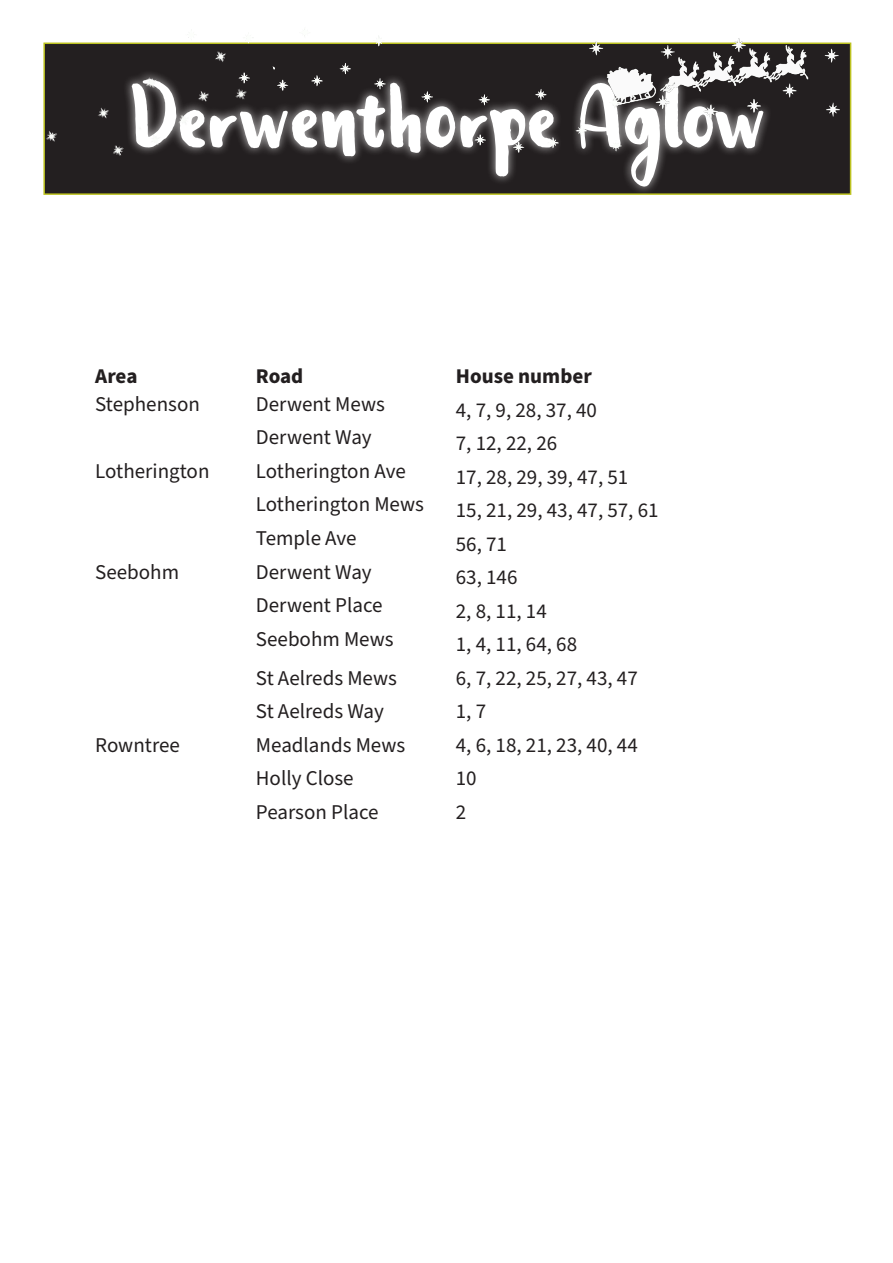
<style>
.page{position:relative;width:893px;height:1263px;background:#fff}
.page>*{position:absolute;margin:0;border:0;box-sizing:border-box;transform-origin:0 0}
.Head1{font:90px "Leira";color:#fff}
.t1{font:21px "Source Sans Pro";color:#231f20}
.t2{font:700 21px "Source Sans Pro";color:#231f20}
</style>
<div class="page">
<div style="left:44px;top:43px;width:807px;height:151px;background:#231f20"></div>
<div style="left:123px;top:70px;width:649px;height:125px;background:#fff;opacity:.75"></div>
<img style="left:578px;top:38px;width:269px;height:157px">
<img style="left:304px;top:29px;width:88px;height:166px">
<img style="left:43px;top:37px;width:281px;height:158px">
<img style="left:412px;top:87px;width:215px;height:108px">
<p class="Head1" style="left:130px;top:56px;width:637px">Derwenthorpe Aglow</p>
<p class="t2" style="left:95px;top:362px;width:44px">Area</p>
<p class="t2" style="left:256px;top:362px;width:49px">Road</p>
<p class="t2" style="left:456px;top:362px;width:138px">House number</p>
<p class="t1" style="left:95px;top:390px;width:106px">Stephenson</p>
<p class="t1" style="left:256px;top:390px;width:130px">Derwent Mews</p>
<p class="t1" style="left:456px;top:396px;width:143px">4, 7, 9, 28, 37, 40</p>
<p class="t1" style="left:256px;top:423px;width:117px">Derwent Way</p>
<p class="t1" style="left:456px;top:429px;width:103px">7, 12, 22, 26</p>
<p class="t1" style="left:95px;top:457px;width:116px">Lotherington</p>
<p class="t1" style="left:256px;top:457px;width:151px">Lotherington Ave</p>
<p class="t1" style="left:456px;top:463px;width:174px">17, 28, 29, 39, 47, 51</p>
<p class="t1" style="left:256px;top:490px;width:170px">Lotherington Mews</p>
<p class="t1" style="left:456px;top:496px;width:204px">15, 21, 29, 43, 47, 57, 61</p>
<p class="t1" style="left:256px;top:524px;width:102px">Temple Ave</p>
<p class="t1" style="left:456px;top:530px;width:53px">56, 71</p>
<p class="t1" style="left:95px;top:557px;width:85px">Seebohm</p>
<p class="t1" style="left:256px;top:557px;width:117px">Derwent Way</p>
<p class="t1" style="left:456px;top:563px;width:63px">63, 146</p>
<p class="t1" style="left:256px;top:591px;width:128px">Derwent Place</p>
<p class="t1" style="left:456px;top:597px;width:92px">2, 8, 11, 14</p>
<p class="t1" style="left:256px;top:624px;width:139px">Seebohm Mews</p>
<p class="t1" style="left:456px;top:630px;width:123px">1, 4, 11, 64, 68</p>
<p class="t1" style="left:256px;top:664px;width:143px">St Aelreds Mews</p>
<p class="t1" style="left:456px;top:664px;width:183px">6, 7, 22, 25, 27, 43, 47</p>
<p class="t1" style="left:256px;top:697px;width:129px">St Aelreds Way</p>
<p class="t1" style="left:456px;top:697px;width:32px">1, 7</p>
<p class="t1" style="left:95px;top:731px;width:86px">Rowntree</p>
<p class="t1" style="left:256px;top:731px;width:151px">Meadlands Mews</p>
<p class="t1" style="left:456px;top:731px;width:183px">4, 6, 18, 21, 23, 40, 44</p>
<p class="t1" style="left:256px;top:764px;width:99px">Holly Close</p>
<p class="t1" style="left:456px;top:764px;width:22px">10</p>
<p class="t1" style="left:256px;top:798px;width:124px">Pearson Place</p>
<p class="t1" style="left:456px;top:798px;width:12px">2</p>
</div>
